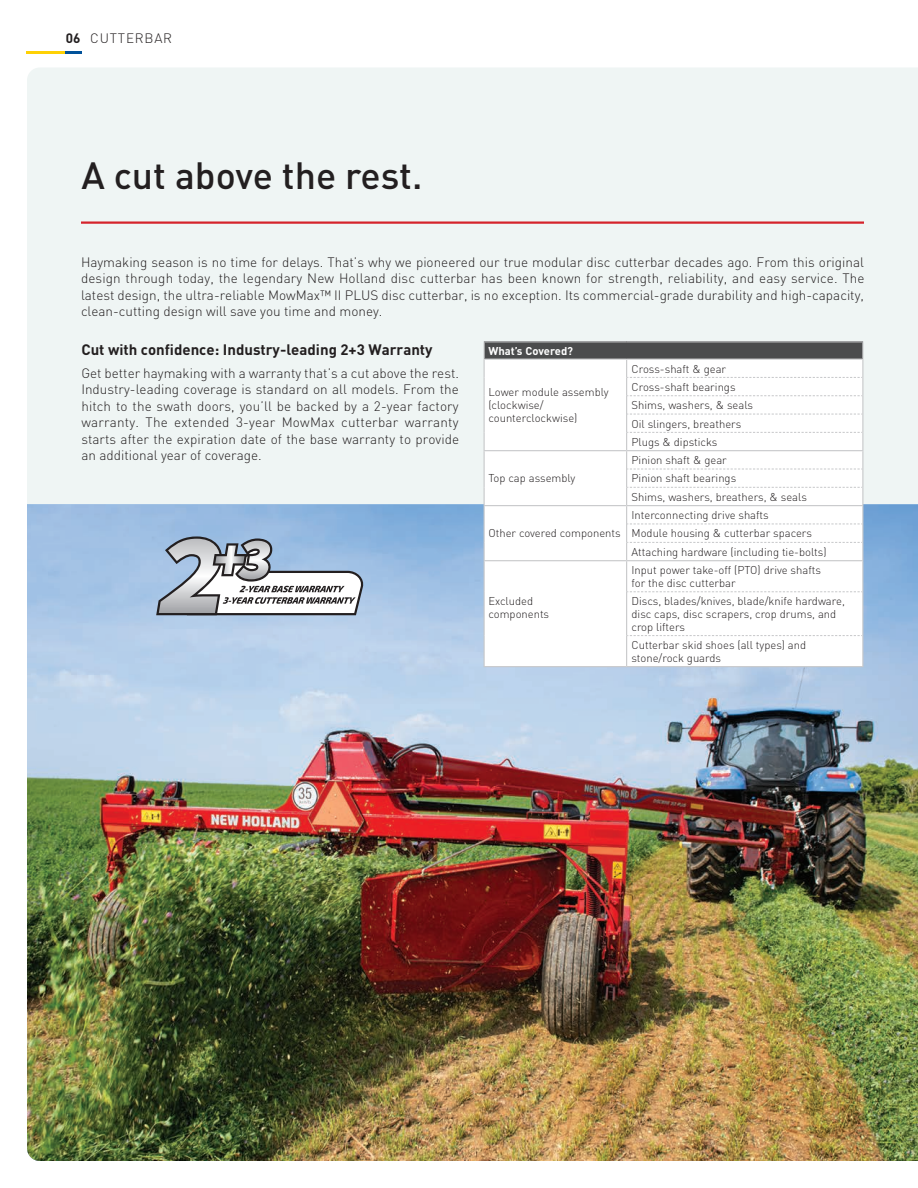
<style>
.page{position:relative;width:918px;height:1188px;background:#fff}
.page>*{position:absolute;margin:0;border:0;box-sizing:border-box;transform-origin:0 0}
.t1{font:500 37.5px "DIN Pro";color:#231f20}
.t2{font:700 15px "DIN Pro";color:#231f20}
.t3{font:300 13.5px/16.5px "DIN Pro";color:#231f20;text-align:justify}
.t4{font:300 13.5px "DIN Pro";letter-spacing:.06em;color:#231f20}
.t5{font:300 11.25px/12.8px "DIN Pro";color:#231f20}
.t6{font:700 11.25px "DIN Pro";color:#fff}
.s1{font-weight:700}
</style>
<div class="page">
<div style="left:27px;top:68px;width:891px;height:436px;background:#eff5f4"></div>
<svg style="left:26px;top:52px;width:56px;height:2px"></svg>
<hr style="left:81px;top:221px;width:783px;height:3px;background:#d5232b">
<img style="left:27px;top:504px;width:891px;height:657px">
<div style="left:484px;top:342px;width:379px;height:17px;background:#4b4c4d"></div>
<svg style="left:485px;top:360px;width:377px;height:306px"></svg>
<svg style="left:484px;top:342px;width:1px;height:218px"></svg>
<hr style="left:484px;top:561px;width:1px;height:31px;background:#c7c8ca">
<hr style="left:626px;top:561px;width:1px;height:31px;background:#c7c8ca">
<hr style="left:862px;top:561px;width:1px;height:31px;background:#c7c8ca">
<hr style="left:484px;top:592px;width:1px;height:44px;background:#c7c8ca">
<hr style="left:626px;top:592px;width:1px;height:44px;background:#c7c8ca">
<hr style="left:862px;top:592px;width:1px;height:44px;background:#c7c8ca">
<hr style="left:484px;top:636px;width:1px;height:30px;background:#c7c8ca">
<hr style="left:626px;top:636px;width:1px;height:30px;background:#c7c8ca">
<hr style="left:862px;top:636px;width:1px;height:30px;background:#c7c8ca">
<hr style="left:484px;top:505px;width:143px;height:1px;background:#c7c8ca">
<hr style="left:484px;top:560px;width:143px;height:1px;background:#c7c8ca">
<hr style="left:627px;top:560px;width:236px;height:1px;background:#c7c8ca">
<svg style="left:627px;top:591px;width:235px;height:1px"></svg>
<svg style="left:627px;top:635px;width:235px;height:1px"></svg>
<svg style="left:626px;top:342px;width:237px;height:218px"></svg>
<hr style="left:484px;top:341px;width:143px;height:1px;background:#c7c8ca">
<hr style="left:627px;top:341px;width:236px;height:1px;background:#c7c8ca">
<hr style="left:484px;top:359px;width:143px;height:1px;background:#c7c8ca">
<hr style="left:627px;top:359px;width:236px;height:1px;background:#c7c8ca">
<hr style="left:484px;top:450px;width:143px;height:1px;background:#c7c8ca">
<hr style="left:627px;top:450px;width:236px;height:1px;background:#c7c8ca">
<hr style="left:484px;top:666px;width:143px;height:1px;background:#c7c8ca">
<hr style="left:627px;top:666px;width:236px;height:1px;background:#c7c8ca">
<svg style="left:156px;top:536px;width:208px;height:80px"></svg>
<p class="t4" style="left:66px;top:28px;width:108px"><span class="s1">06</span> CUTTERBAR</p>
<h1 class="t1" style="left:81px;top:145px;width:343px">A cut above the rest.</h1>
<p class="t3" style="left:81px;top:252px;width:785px">Haymaking season is no time for delays. That’s why we pioneered our true modular disc cutterbar decades ago. From this original design through today, the legendary New Holland disc cutterbar has been known for strength, reliability, and easy service. The latest design, the ultra-reliable MowMax™ II PLUS disc cutterbar, is no exception. Its commercial-grade durability and high-capacity, clean-cutting design will save you time and money.</p>
<p class="t2" style="left:81px;top:337px;width:353px">Cut with confidence: Industry-leading 2+3 Warranty</p>
<p class="t3" style="left:81px;top:363px;width:379px">Get better haymaking with a warranty that’s a cut above the rest.<br>Industry-leading coverage is standard on all models. From the hitch to the swath doors, you’ll be backed by a 2-year factory warranty. The extended 3-year MowMax cutterbar warranty starts after the expiration date of the base warranty to provide an additional year of coverage.</p>
<p class="t6" style="left:488px;top:341px;width:86px">What’s Covered?</p>
<p class="t5" style="left:488px;top:385px;width:122px">Lower module assembly (clockwise/ counterclockwise)</p>
<p class="t5" style="left:632px;top:358px;width:123px;line-height:18.3px">Cross-shaft &amp; gear<br>Cross-shaft bearings<br>Shims, washers, &amp; seals<br>Oil slingers, breathers<br>Plugs &amp; dipsticks</p>
<p class="t5" style="left:632px;top:450px;width:177px;line-height:18.3px">Pinion shaft &amp; gear<br>Pinion shaft bearings<br>Shims, washers, breathers, &amp; seals</p>
<p class="t5" style="left:488px;top:471px;width:88px">Top cap assembly</p>
<p class="t5" style="left:488px;top:526px;width:134px">Other covered components</p>
<p class="t5" style="left:488px;top:594px;width:62px">Excluded components</p>
<p class="t5" style="left:632px;top:505px;width:197px;line-height:18.5px">Interconnecting drive shafts<br>Module housing &amp; cutterbar spacers<br>Attaching hardware (including tie-bolts)</p>
<p class="t5" style="left:632px;top:563px;width:191px">Input power take-off (PTO) drive shafts for the disc cutterbar</p>
<p class="t5" style="left:632px;top:594px;width:215px">Discs, blades/knives, blade/knife hardware, disc caps, disc scrapers, crop drums, and crop lifters</p>
<p class="t5" style="left:632px;top:638px;width:176px">Cutterbar skid shoes (all types) and stone/rock guards</p>
</div>
